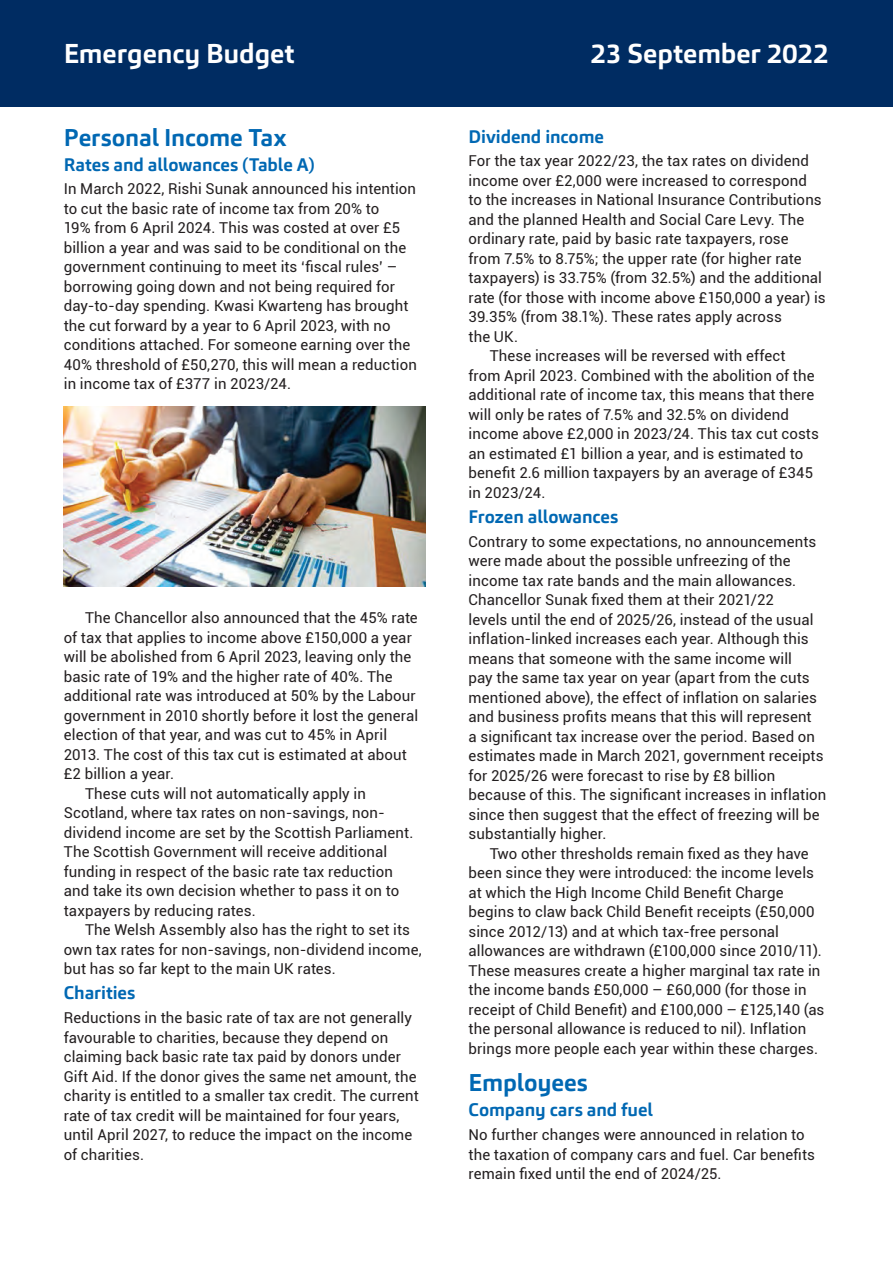
<style>
.page{position:relative;width:893px;height:1263px;background:#fff}
.page>*{position:absolute;margin:0;border:0;box-sizing:border-box;transform-origin:0 0}
.t1{font:700 27px "Carnac";letter-spacing:-.005em;color:#fff}
.t2{font:700 24px "Carnac";letter-spacing:-.005em;color:#0168b3}
.t3{font:700 18px "Carnac";letter-spacing:-.005em;color:#0168b3}
.t4{font:15px/19.5px "Roboto";letter-spacing:.005em;color:#231f20}
</style>
<div class="page">
<div style="left:0;top:0;width:893px;height:106px;background:#002c62"></div>
<img style="left:64px;top:406px;width:361px;height:180px">
<h1 class="t1" style="left:64px;top:36px;width:232px">Emergency Budget</h1>
<h1 class="t1" style="left:591px;top:36px;width:240px">23 September 2022</h1>
<h2 class="t2" style="left:64px;top:122px;width:225px">Personal Income Tax</h2>
<p class="t3" style="left:64px;top:153px;width:253px">Rates and allowances (Table A)</p>
<p class="t4" style="left:64px;top:179px;width:355px">In March 2022, Rishi Sunak announced his intention to cut the basic rate of income tax from 20% to<br>19% from 6 April 2024. This was costed at over £5 billion a year and was said to be conditional on the government continuing to meet its ‘fiscal rules’ – borrowing going down and not being required for day-to-day spending. Kwasi Kwarteng has brought the cut forward by a year to 6 April 2023, with no conditions attached. For someone earning over the 40% threshold of £50,270, this will mean a reduction in income tax of £377 in 2023/24.</p>
<p class="t4" style="left:85px;top:608px;width:334px">The Chancellor also announced that the 45% rate</p>
<p class="t4" style="left:64px;top:627px;width:350px">of tax that applies to income above £150,000 a year</p>
<p class="t4" style="left:64px;top:647px;width:349px">will be abolished from 6 April 2023, leaving only the</p>
<p class="t4" style="left:64px;top:666px;width:331px">basic rate of 19% and the higher rate of 40%. The</p>
<p class="t4" style="left:64px;top:686px;width:354px">additional rate was introduced at 50% by the Labour</p>
<p class="t4" style="left:64px;top:705px;width:356px">government in 2010 shortly before it lost the general</p>
<p class="t4" style="left:64px;top:725px;width:325px">election of that year, and was cut to 45% in April</p>
<p class="t4" style="left:64px;top:744px;width:345px">2013. The cost of this tax cut is estimated at about</p>
<p class="t4" style="left:64px;top:764px;width:112px">£2 billion a year.</p>
<p class="t4" style="left:85px;top:783px;width:282px">These cuts will not automatically apply in</p>
<p class="t4" style="left:64px;top:803px;width:323px">Scotland, where tax rates on non-savings, non-</p>
<p class="t4" style="left:64px;top:822px;width:351px">dividend income are set by the Scottish Parliament.</p>
<p class="t4" style="left:64px;top:842px;width:325px">The Scottish Government will receive additional</p>
<p class="t4" style="left:64px;top:861px;width:331px">funding in respect of the basic rate tax reduction</p>
<p class="t4" style="left:64px;top:881px;width:337px">and take its own decision whether to pass it on to</p>
<p class="t4" style="left:64px;top:900px;width:193px">taxpayers by reducing rates.</p>
<p class="t4" style="left:85px;top:920px;width:326px">The Welsh Assembly also has the right to set its</p>
<p class="t4" style="left:64px;top:939px;width:360px">own tax rates for non-savings, non-dividend income,</p>
<p class="t4" style="left:64px;top:959px;width:274px">but has so far kept to the main UK rates.</p>
<p class="t3" style="left:64px;top:981px;width:73px">Charities</p>
<p class="t4" style="left:64px;top:1007px;width:357px">Reductions in the basic rate of tax are not generally favourable to charities, because they depend on claiming back basic rate tax paid by donors under Gift Aid. If the donor gives the same net amount, the charity is entitled to a smaller tax credit. The current rate of tax credit will be maintained for four years, until April 2027, to reduce the impact on the income of charities.</p>
<p class="t3" style="left:468px;top:125px;width:137px">Dividend income</p>
<p class="t4" style="left:468px;top:151px;width:342px">For the tax year 2022/23, the tax rates on dividend</p>
<p class="t4" style="left:468px;top:170px;width:340px">income over £2,000 were increased to correspond</p>
<p class="t4" style="left:468px;top:190px;width:355px">to the increases in National Insurance Contributions</p>
<p class="t4" style="left:468px;top:209px;width:337px">and the planned Health and Social Care Levy. The</p>
<p class="t4" style="left:468px;top:229px;width:322px">ordinary rate, paid by basic rate taxpayers, rose</p>
<p class="t4" style="left:468px;top:248px;width:335px">from 7.5% to 8.75%; the upper rate (for higher rate</p>
<p class="t4" style="left:468px;top:268px;width:355px">taxpayers) is 33.75% (from 32.5%) and the additional</p>
<p class="t4" style="left:468px;top:287px;width:359px">rate (for those with income above £150,000 a year) is</p>
<p class="t4" style="left:468px;top:307px;width:315px">39.35% (from 38.1%). These rates apply across</p>
<p class="t4" style="left:468px;top:326px;width:51px">the UK.</p>
<p class="t4" style="left:490px;top:346px;width:297px">These increases will be reversed with effect</p>
<p class="t4" style="left:468px;top:365px;width:348px">from April 2023. Combined with the abolition of the</p>
<p class="t4" style="left:468px;top:385px;width:347px">additional rate of income tax, this means that there</p>
<p class="t4" style="left:468px;top:404px;width:322px">will only be rates of 7.5% and 32.5% on dividend</p>
<p class="t4" style="left:468px;top:424px;width:352px">income above £2,000 in 2023/24. This tax cut costs</p>
<p class="t4" style="left:468px;top:443px;width:336px">an estimated £1 billion a year, and is estimated to</p>
<p class="t4" style="left:468px;top:463px;width:346px">benefit 2.6 million taxpayers by an average of £345</p>
<p class="t4" style="left:468px;top:482px;width:78px">in 2023/24.</p>
<p class="t3" style="left:468px;top:505px;width:151px">Frozen allowances</p>
<p class="t4" style="left:468px;top:531px;width:359px">Contrary to some expectations, no announcements were made about the possible unfreezing of the income tax rate bands and the main allowances.<br>Chancellor Sunak fixed them at their 2021/22<br>levels until the end of 2025/26, instead of the usual inflation-linked increases each year. Although this means that someone with the same income will<br>pay the same tax year on year (apart from the cuts mentioned above), the effect of inflation on salaries and business profits means that this will represent<br>a significant tax increase over the period. Based on estimates made in March 2021, government receipts for 2025/26 were forecast to rise by £8 billion because of this. The significant increases in inflation since then suggest that the effect of freezing will be substantially higher.</p>
<p class="t4" style="left:468px;top:843px;width:357px;text-indent:21px">Two other thresholds remain fixed as they have been since they were introduced: the income levels at which the High Income Child Benefit Charge begins to claw back Child Benefit receipts (£50,000 since 2012/13) and at which tax-free personal allowances are withdrawn (£100,000 since 2010/11).<br>These measures create a higher marginal tax rate in the income bands £50,000 – £60,000 (for those in receipt of Child Benefit) and £100,000 – £125,140 (as the personal allowance is reduced to nil). Inflation brings more people each year within these charges.</p>
<h2 class="t2" style="left:468px;top:1068px;width:121px">Employees</h2>
<p class="t3" style="left:468px;top:1098px;width:186px">Company cars and fuel</p>
<p class="t4" style="left:468px;top:1124px;width:348px">No further changes were announced in relation to the taxation of company cars and fuel. Car benefits remain fixed until the end of 2024/25.</p>
</div>
